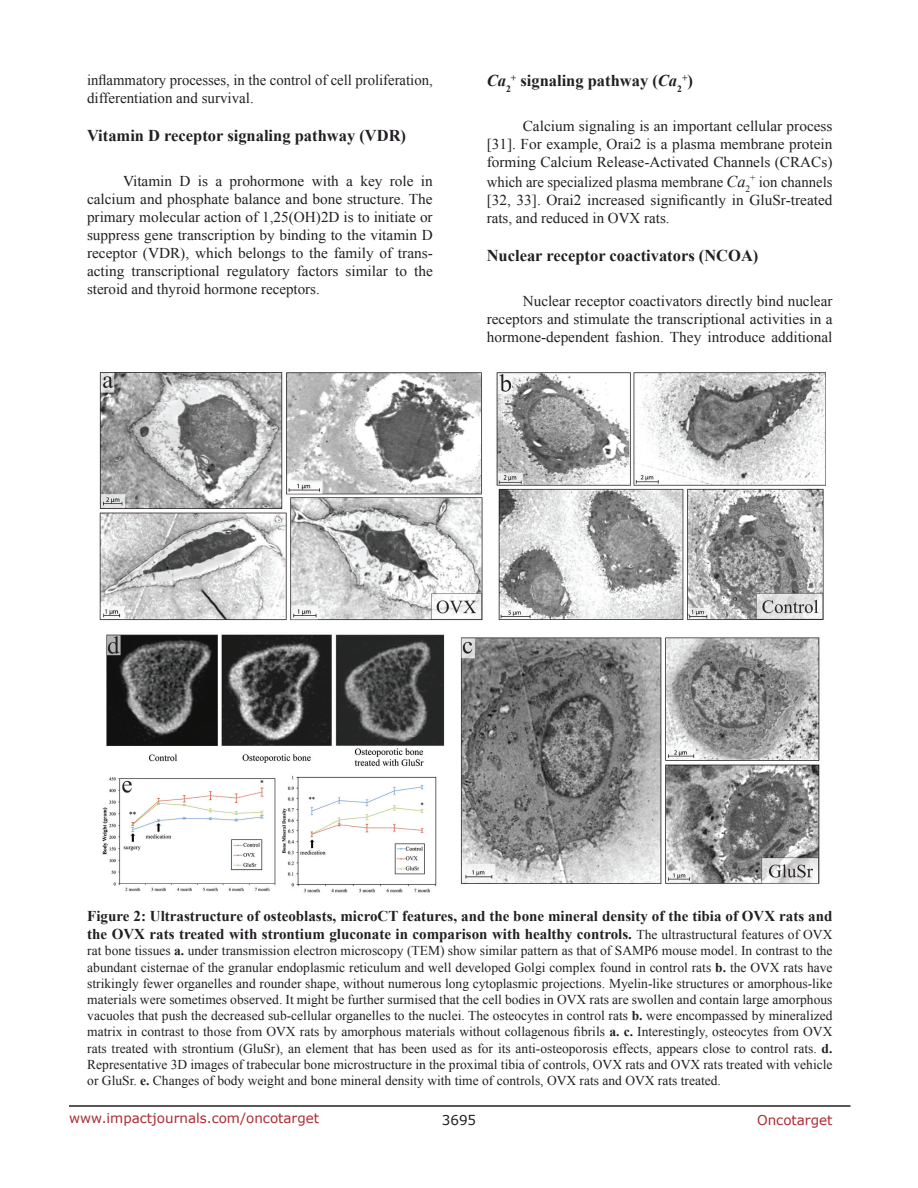
<style>
.page{position:relative;width:918px;height:1188px;background:#fff}
.page>*{position:absolute;margin:0;border:0;box-sizing:border-box;transform-origin:0 0}
.SubHeading{font:700 16.5px "Times New Roman";color:#221f22}
.BodyText{font:15px/18px "Times New Roman";color:#221f22;text-align:justify}
.FigureText{font:700 15px/18px "Times New Roman";color:#221f22}
.FigureText-2{font:13.5px/16.2px "Times New Roman";color:#221f22;text-align:justify}
.t1{font:13.5px "Verdana";color:#ac2b31}
.t2{font:13.5px "Verdana";color:#221f22}
.SubHeading-2{font:700 9.6px "Times New Roman";color:#221f22}
.s1{font-style:italic}
.s2{font-size:16.5px}
.s3{font-style:italic;font-size:16.5px}
.s4{font-weight:400;font-size:13.5px}
.s5{font-weight:700}
</style>
<div class="page">
<hr style="left:69px;top:1105px;width:781px;height:2px;background:#231f20">
<img style="left:99px;top:372px;width:726px;height:521px">
<p class="BodyText" style="left:87px;top:71px;width:347px">inflammatory processes, in the control of cell proliferation, differentiation and survival.</p>
<p class="SubHeading" style="left:87px;top:124px;width:321px">Vitamin D receptor signaling pathway (VDR)</p>
<p class="BodyText" style="left:87px;top:172px;width:347px;text-indent:36px">Vitamin D is a prohormone with a key role in calcium and phosphate balance and bone structure. The primary molecular action of 1,25(OH)2D is to initiate or suppress gene transcription by binding to the vitamin D receptor (VDR), which belongs to the family of trans&shy;acting transcriptional regulatory factors similar to the steroid and thyroid hormone receptors.</p>
<p class="SubHeading" style="left:487px;top:69px;width:197px"><span class="s1">Ca</span><sub>2</sub><sup>+</sup> signaling pathway (<span class="s1">Ca</span><sub>2</sub></p>
<p class="SubHeading-2" style="left:682px;top:71px;width:12px">+<span class="s2">)</span></p>
<p class="BodyText" style="left:487px;top:117px;width:347px;text-indent:36px">Calcium signaling is an important cellular process [31]. For example, Orai2 is a plasma membrane protein forming Calcium Release-Activated Channels (CRACs)</p>
<p class="BodyText" style="left:487px;top:173px;width:347px">which are specialized plasma membrane <span class="s3">Ca</span><sub>2</sub><sup>+</sup> ion channels [32, 33]. Orai2 increased significantly in GluSr-treated rats, and reduced in OVX rats.</p>
<p class="SubHeading" style="left:487px;top:244px;width:273px">Nuclear receptor coactivators (NCOA)</p>
<p class="BodyText" style="left:487px;top:292px;width:347px;text-indent:36px">Nuclear receptor coactivators directly bind nuclear receptors and stimulate the transcriptional activities in a hormone-dependent fashion. They introduce additional</p>
<p class="FigureText" style="left:87px;top:907px;width:747px">Figure 2: Ultrastructure of osteoblasts, microCT features, and the bone mineral density of the tibia of OVX rats and the OVX rats treated with strontium gluconate in comparison with healthy controls. <span class="s4">The ultrastructural features of OVX</span></p>
<p class="FigureText-2" style="left:87px;top:943px;width:747px">rat bone tissues <span class="s5">a.</span> under transmission electron microscopy (TEM) show similar pattern as that of SAMP6 mouse model. In contrast to the abundant cisternae of the granular endoplasmic reticulum and well developed Golgi complex found in control rats <span class="s5">b.</span> the OVX rats have strikingly fewer organelles and rounder shape, without numerous long cytoplasmic projections. Myelin-like structures or amorphous-like materials were sometimes observed. It might be further surmised that the cell bodies in OVX rats are swollen and contain large amorphous vacuoles that push the decreased sub-cellular organelles to the nuclei. The osteocytes in control rats <span class="s5">b.</span> were encompassed by mineralized matrix in contrast to those from OVX rats by amorphous materials without collagenous fibrils <span class="s5">a. c.</span> Interestingly, osteocytes from OVX rats treated with strontium (GluSr), an element that has been used as for its anti-osteoporosis effects, appears close to control rats. <span class="s5">d.<br></span>Representative 3D images of trabecular bone microstructure in the proximal tibia of controls, OVX rats and OVX rats treated with vehicle or GluSr. <span class="s5">e.</span> Changes of body weight and bone mineral density with time of controls, OVX rats and OVX rats treated.</p>
<p class="t1" style="left:69px;top:1109px;width:252px">www.impactjournals.com/oncotarget</p>
<p class="t2" style="left:442px;top:1111px;width:36px">3695</p>
<p class="t1" style="left:757px;top:1111px;width:77px">Oncotarget</p>
</div>
